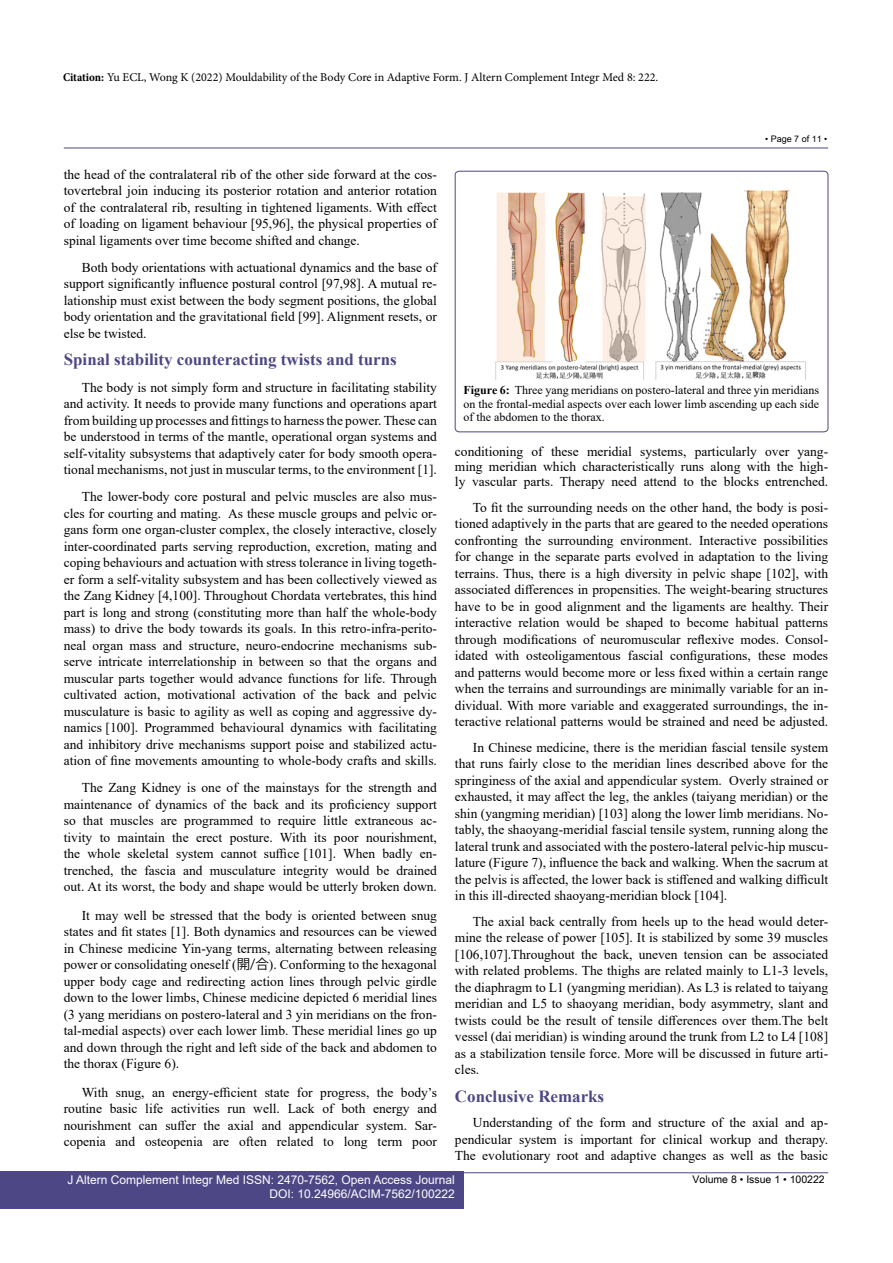
<style>
.page{position:relative;width:893px;height:1263px;background:#fff}
.page>*{position:absolute;margin:0;border:0;box-sizing:border-box;transform-origin:0 0}
.t1{font:700 16.95px "Times New Roman";color:#4d4785}
.t2{font:13.5px/16.5px "Times New Roman";color:#000;text-align:justify}
.t3{font:12px/13.5px "Times New Roman";color:#000;text-align:justify}
.t4{font:12px "Minion Pro";letter-spacing:-.005em;color:#000}
.t5{font:12px/14.2px "Arial";color:#fff;text-align:right}
.t6{font:10.5px "Arial Unicode MS";color:#000}
.t7{font:9px "Arial Unicode MS";color:#000}
.s1{font-weight:700;font-stretch:condensed}
.s2{font-family:"Koz Go Pr 6 N"}
.s3{font-weight:700}
</style>
<div class="page">
<hr style="left:64px;top:148px;width:764px;height:1px;background:#4d4785">
<hr style="left:64px;top:1172px;width:764px;height:1px;background:#4d4785">
<div style="left:0;top:1171px;width:464px;height:38px;background:#4d4785"></div>
<div style="left:455px;top:171px;width:373px;height:261px;border:1px solid #4d4785;border-radius:4px"></div>
<img style="left:495px;top:190px;width:311px;height:189px">
<p class="t4" style="left:63px;top:69px;width:597px"><span class="s1">Citation:</span> Yu ECL, Wong K (2022) Mouldability of the Body Core in Adaptive Form. J Altern Complement Integr Med 8: 222.</p>
<p class="t7" style="left:765px;top:132px;width:64px">• Page 7 of 11 •</p>
<p class="t2" style="left:64px;top:166px;width:375px">the head of the contralateral rib of the other side forward at the cos&shy;tovertebral join inducing its posterior rotation and anterior rotation of the contralateral rib, resulting in tightened ligaments. With effect of loading on ligament behaviour [95,96], the physical properties of spinal ligaments over time become shifted and change.</p>
<p class="t2" style="left:64px;top:259px;width:375px;text-indent:18px">Both body orientations with actuational dynamics and the base of support significantly influence postural control [97,98]. A mutual re&shy;lationship must exist between the body segment positions, the global body orientation and the gravitational field [99]. Alignment resets, or else be twisted.</p>
<p class="t1" style="left:64px;top:347px;width:334px">Spinal stability counteracting twists and turns</p>
<p class="t2" style="left:64px;top:379px;width:375px;text-indent:18px">The body is not simply form and structure in facilitating stability and activity. It needs to provide many functions and operations apart from building up processes and fittings to harness the power. These can be understood in terms of the mantle, operational organ systems and self-vitality subsystems that adaptively cater for body smooth opera&shy;tional mechanisms, not just in muscular terms, to the environment [1].</p>
<p class="t2" style="left:64px;top:488px;width:375px;text-indent:18px">The lower-body core postural and pelvic muscles are also mus&shy;cles for courting and mating. As these muscle groups and pelvic or&shy;gans form one organ-cluster complex, the closely interactive, closely inter-coordinated parts serving reproduction, excretion, mating and coping behaviours and actuation with stress tolerance in living togeth&shy;er form a self-vitality subsystem and has been collectively viewed as the Zang Kidney [4,100]. Throughout Chordata vertebrates, this hind part is long and strong (constituting more than half the whole-body mass) to drive the body towards its goals. In this retro-infra-perito&shy;neal organ mass and structure, neuro-endocrine mechanisms sub&shy;serve intricate interrelationship in between so that the organs and muscular parts together would advance functions for life. Through cultivated action, motivational activation of the back and pelvic musculature is basic to agility as well as coping and aggressive dy&shy;namics [100]. Programmed behavioural dynamics with facilitating and inhibitory drive mechanisms support poise and stabilized actu&shy;ation of fine movements amounting to whole-body crafts and skills.</p>
<p class="t2" style="left:64px;top:779px;width:375px;text-indent:18px">The Zang Kidney is one of the mainstays for the strength and maintenance of dynamics of the back and its proficiency support so that muscles are programmed to require little extraneous ac&shy;tivity to maintain the erect posture. With its poor nourishment, the whole skeletal system cannot suffice [101]. When badly en&shy;trenched, the fascia and musculature integrity would be drained out. At its worst, the body and shape would be utterly broken down.</p>
<p class="t2" style="left:64px;top:907px;width:375px;text-indent:18px">It may well be stressed that the body is oriented between snug states and fit states [1]. Both dynamics and resources can be viewed in Chinese medicine Yin-yang terms, alternating between releasing power or consolidating oneself (<span class="s2">開/合</span>). Conforming to the hexagonal upper body cage and redirecting action lines through pelvic girdle down to the lower limbs, Chinese medicine depicted 6 meridial lines (3 yang meridians on postero-lateral and 3 yin meridians on the fron&shy;tal-medial aspects) over each lower limb. These meridial lines go up and down through the right and left side of the back and abdomen to the thorax (Figure 6).</p>
<p class="t2" style="left:64px;top:1084px;width:375px;text-indent:18px">With snug, an energy-efficient state for progress, the body’s routine basic life activities run well. Lack of both energy and nourishment can suffer the axial and appendicular system. Sar&shy;copenia and osteopenia are often related to long term poor</p>
<p class="t3" style="left:464px;top:383px;width:357px"><span class="s3">Figure 6:</span> Three yang meridians on postero-lateral and three yin meridians on the frontal-medial aspects over each lower limb ascending up each side of the abdomen to the thorax.</p>
<p class="t2" style="left:455px;top:444px;width:375px;line-height:15px">conditioning of these meridial systems, particularly over yang&shy;ming meridian which characteristically runs along with the high&shy;ly vascular parts. Therapy need attend to the blocks entrenched.</p>
<p class="t2" style="left:455px;top:499px;width:375px;text-indent:18px">To fit the surrounding needs on the other hand, the body is posi&shy;tioned adaptively in the parts that are geared to the needed operations confronting the surrounding environment. Interactive possibilities for change in the separate parts evolved in adaptation to the living terrains. Thus, there is a high diversity in pelvic shape [102], with associated differences in propensities. The weight-bearing structures have to be in good alignment and the ligaments are healthy. Their interactive relation would be shaped to become habitual patterns through modifications of neuromuscular reflexive modes. Consol&shy;idated with osteoligamentous fascial configurations, these modes and patterns would become more or less fixed within a certain range when the terrains and surroundings are minimally variable for an in&shy;dividual. With more variable and exaggerated surroundings, the in&shy;teractive relational patterns would be strained and need be adjusted.</p>
<p class="t2" style="left:455px;top:739px;width:375px;text-indent:18px">In Chinese medicine, there is the meridian fascial tensile system that runs fairly close to the meridian lines described above for the springiness of the axial and appendicular system. Overly strained or exhausted, it may affect the leg, the ankles (taiyang meridian) or the shin (yangming meridian) [103] along the lower limb meridians. No&shy;tably, the shaoyang-meridial fascial tensile system, running along the lateral trunk and associated with the postero-lateral pelvic-hip muscu&shy;lature (Figure 7), influence the back and walking. When the sacrum at the pelvis is affected, the lower back is stiffened and walking difficult in this ill-directed shaoyang-meridian block [104].</p>
<p class="t2" style="left:455px;top:913px;width:375px;text-indent:18px">The axial back centrally from heels up to the head would deter&shy;mine the release of power [105]. It is stabilized by some 39 muscles [106,107].Throughout the back, uneven tension can be associated with related problems. The thighs are related mainly to L1-3 levels, the diaphragm to L1 (yangming meridian). As L3 is related to taiyang meridian and L5 to shaoyang meridian, body asymmetry, slant and twists could be the result of tensile differences over them.The belt vessel (dai meridian) is winding around the trunk from L2 to L4 [108] as a stabilization tensile force. More will be discussed in future arti&shy;cles.</p>
<p class="t1" style="left:455px;top:1083px;width:151px">Conclusive Remarks</p>
<p class="t2" style="left:455px;top:1114px;width:375px;text-indent:18px">Understanding of the form and structure of the axial and ap&shy;pendicular system is important for clinical workup and therapy.<br>The evolutionary root and adaptive changes as well as the basic</p>
<p class="t5" style="left:68px;top:1172px;width:389px">J Altern Complement Integr Med ISSN: 2470-7562, Open Access Journal<br>DOI: 10.24966/ACIM-7562/100222</p>
<p class="t6" style="left:692px;top:1172px;width:134px">Volume 8 • Issue 1 • 100222</p>
</div>
